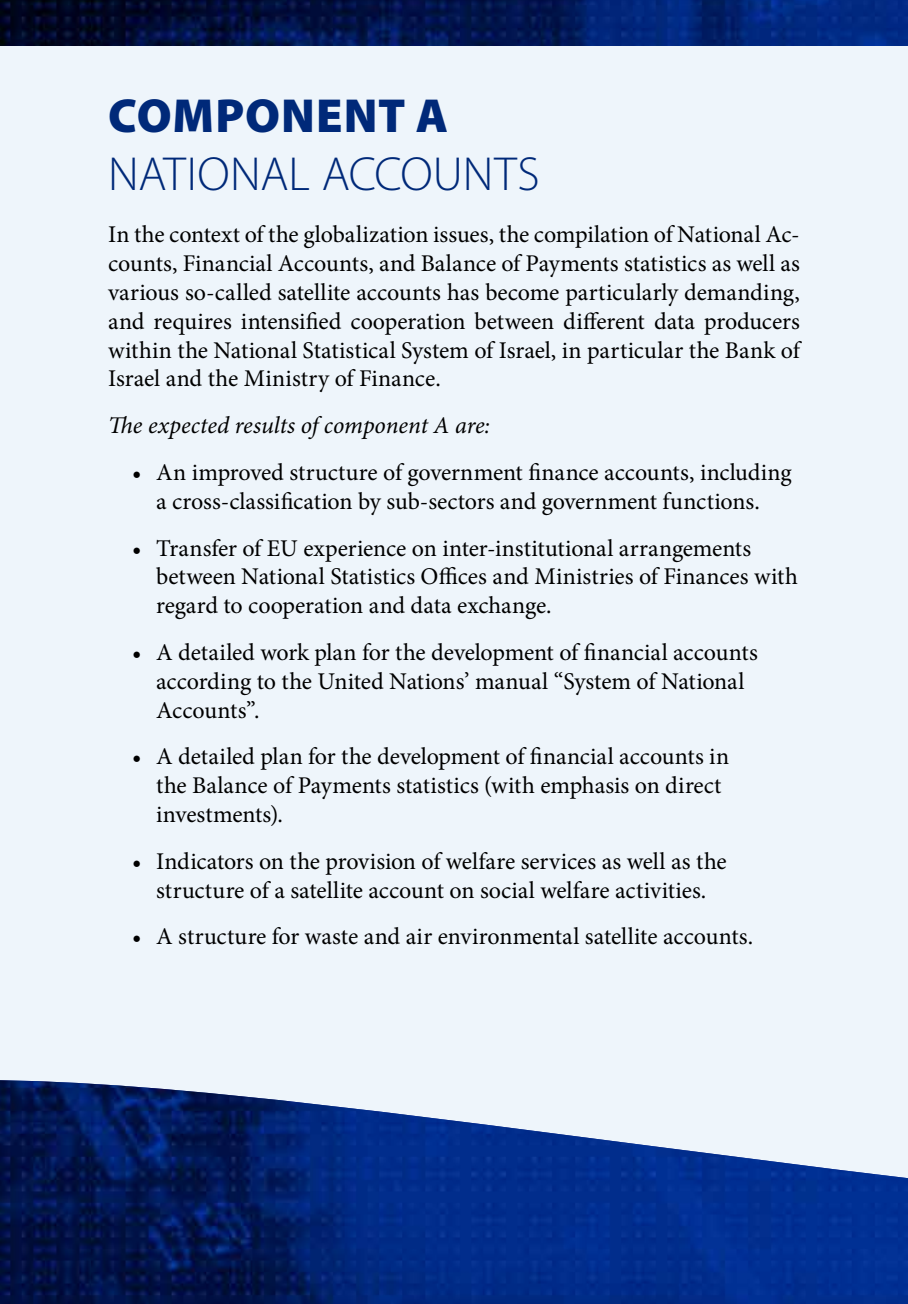
<style>
.page{position:relative;width:908px;height:1304px;background:#fff}
.page>*{position:absolute;margin:0;border:0;box-sizing:border-box;transform-origin:0 0}
.t1{font:300 48px "Myriad Pro";color:#002979}
.t2{font:900 48px "Myriad Pro";letter-spacing:.02em;color:#002979}
.t3{font:24px/28.8px "Minion Pro";color:#000}
.t4{font:italic 24px "Minion Pro";letter-spacing:-.005em;color:#000}
</style>
<div class="page">
<div style="left:0;top:0;width:907px;height:1304px;background:#eef5fb"></div>
<img style="left:0;top:1080px;width:907px;height:224px">
<img style="left:0;top:0;width:907px;height:45px">
<h1 class="t2" style="left:108px;top:84px;width:341px">COMPONENT A</h1>
<h1 class="t1" style="left:108px;top:145px;width:433px">NATIONAL ACCOUNTS</h1>
<p class="t3" style="left:108px;top:220px;width:693px;text-align:justify">In the context of the globalization issues, the compilation of National Ac&shy;counts, Financial Accounts, and Balance of Payments statistics as well as various so-called satellite accounts has become particularly demanding, and requires intensified cooperation between different data producers within the National Statistical System of Israel, in particular the Bank of Israel and the Ministry of Finance.</p>
<p class="t4" style="left:108px;top:409px;width:383px">The expected results of component A are:</p>
<p class="t3" style="left:132px;top:458px;width:660px;text-align:center">• An improved structure of government finance accounts, including a cross-classification by sub-sectors and government functions.</p>
<p class="t3" style="left:156px;top:534px;width:643px;text-indent:-24px">• Transfer of EU experience on inter-institutional arrangements between National Statistics Offices and Ministries of Finances with regard to cooperation and data exchange.</p>
<p class="t3" style="left:156px;top:638px;width:603px;text-indent:-24px">• A detailed work plan for the development of financial accounts according to the United Nations’ manual “System of National<br>Accounts”.</p>
<p class="t3" style="left:156px;top:742px;width:574px;text-indent:-24px">• A detailed plan for the development of financial accounts in the Balance of Payments statistics (with emphasis on direct investments).</p>
<p class="t3" style="left:132px;top:847px;width:596px;text-align:center">• Indicators on the provision of welfare services as well as the structure of a satellite account on social welfare activities.</p>
<p class="t3" style="left:132px;top:922px;width:622px">• A structure for waste and air environmental satellite accounts.</p>
</div>
